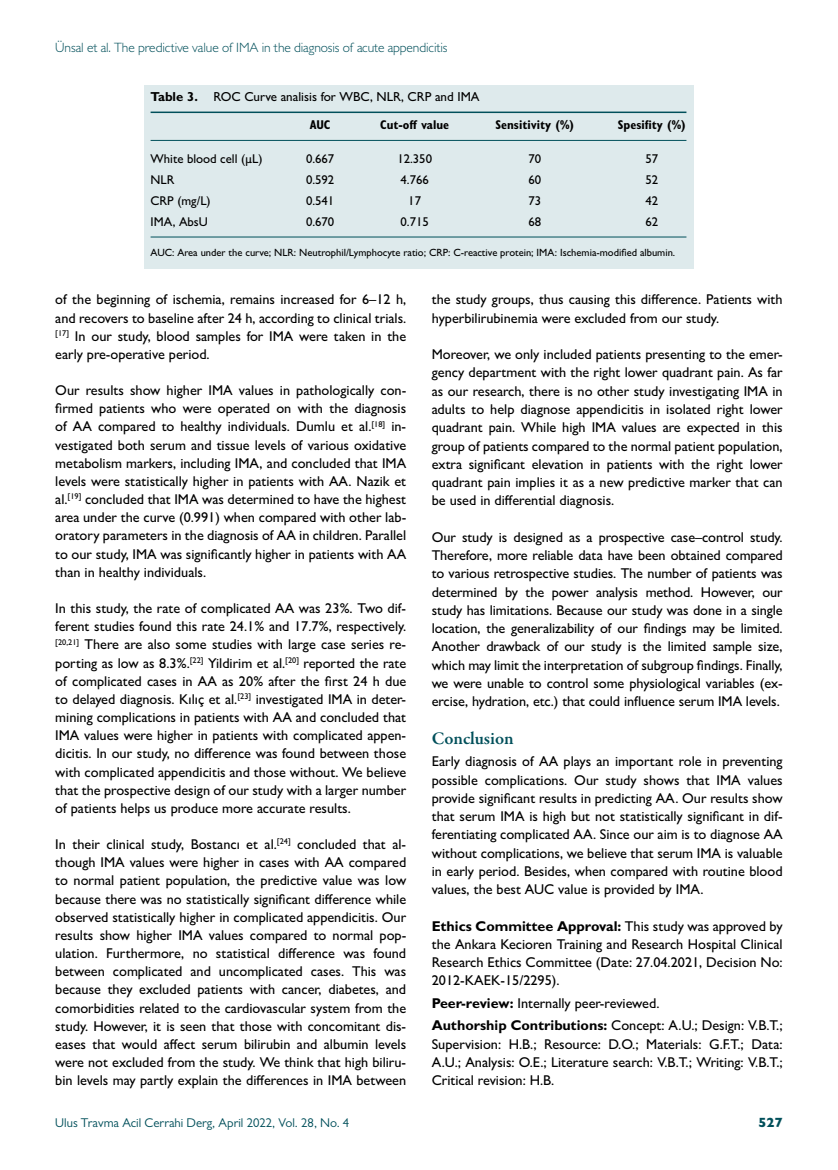
<style>
.page{position:relative;width:838px;height:1170px;background:#fff}
.page>*{position:absolute;margin:0;border:0;box-sizing:border-box;transform-origin:0 0}
.t1{font:600 18px "Garamond Premr Pro";letter-spacing:-.01em;color:#004f5a}
.t2{font:500 14.25px/18.1px "Gill Sans MT Pro";color:#000;text-align:justify}
.t3{font:300 13.5px "Gill Sans MT Pro";letter-spacing:-.005em;color:#004f5a}
.t4{font:800 13.5px "Gill Sans MT Pro";color:#004f5a}
.t5{font:500 13.05px "Gill Sans MT Pro";color:#000}
.t6{font:500 12.75px "Gill Sans MT Pro";color:#000}
.t7{font:12.75px "Gill Sans MT Pro";color:#004f5a}
.t8{font:700 condensed 12.75px "Gill Sans MT Pro";color:#000}
.t9{font:500 10.5px "Gill Sans MT Pro";color:#000}
.s1{font-weight:700}
</style>
<div class="page">
<div style="left:144px;top:85px;width:550px;height:183px;background:#deeaec"></div>
<hr style="left:151px;top:111px;width:535px;height:2px;background:#004f5a">
<hr style="left:151px;top:140px;width:535px;height:1px;background:#004f5a">
<hr style="left:151px;top:237px;width:535px;height:1px;background:#004f5a">
<p class="t3" style="left:55px;top:39px;width:394px">Ünsal et al. The predictive value of IMA in the diagnosis of acute appendicitis</p>
<p class="t5" style="left:151px;top:89px;width:330px"><span class="s1">Table 3.</span> ROC Curve analisis for WBC, NLR, CRP and IMA</p>
<p class="t8" style="left:310px;top:117px;width:22px">AUC</p>
<p class="t8" style="left:380px;top:117px;width:70px">Cut-off value</p>
<p class="t8" style="left:495px;top:117px;width:80px">Sensitivity (%)</p>
<p class="t8" style="left:618px;top:117px;width:69px">Spesifity (%)</p>
<p class="t6" style="left:151px;top:151px;width:114px">White blood cell (μL)</p>
<p class="t6" style="left:306px;top:151px;width:30px">0.667</p>
<p class="t6" style="left:397px;top:151px;width:36px">12.350</p>
<p class="t6" style="left:528px;top:151px;width:14px">70</p>
<p class="t6" style="left:645px;top:151px;width:14px">57</p>
<p class="t6" style="left:151px;top:172px;width:25px">NLR</p>
<p class="t6" style="left:306px;top:172px;width:30px">0.592</p>
<p class="t6" style="left:400px;top:172px;width:30px">4.766</p>
<p class="t6" style="left:528px;top:172px;width:14px">60</p>
<p class="t6" style="left:645px;top:172px;width:14px">52</p>
<p class="t6" style="left:151px;top:193px;width:62px">CRP (mg/L)</p>
<p class="t6" style="left:306px;top:193px;width:30px">0.541</p>
<p class="t6" style="left:408px;top:193px;width:14px">17</p>
<p class="t6" style="left:528px;top:193px;width:14px">73</p>
<p class="t6" style="left:645px;top:193px;width:14px">42</p>
<p class="t6" style="left:151px;top:214px;width:59px">IMA, AbsU</p>
<p class="t6" style="left:306px;top:214px;width:30px">0.670</p>
<p class="t6" style="left:400px;top:214px;width:30px">0.715</p>
<p class="t6" style="left:528px;top:214px;width:14px">68</p>
<p class="t6" style="left:645px;top:214px;width:14px">62</p>
<p class="t9" style="left:151px;top:246px;width:526px">AUC: Area under the curve; NLR: Neutrophil/Lymphocyte ratio; CRP: C-reactive protein; IMA: Ischemia-modified albumin.</p>
<p class="t2" style="left:55px;top:290px;width:352px">of the beginning of ischemia, remains increased for 6–12 h, and recovers to baseline after 24 h, according to clinical trials. <sup>[17]</sup> In our study, blood samples for IMA were taken in the early pre-operative period.</p>
<p class="t2" style="left:55px;top:381px;width:352px">Our results show higher IMA values in pathologically con&shy;firmed patients who were operated on with the diagnosis of AA compared to healthy individuals. Dumlu et al.<sup>[18]</sup> in&shy;vestigated both serum and tissue levels of various oxidative metabolism markers, including IMA, and concluded that IMA levels were statistically higher in patients with AA. Nazik et al.<sup>[19]</sup> concluded that IMA was determined to have the highest area under the curve (0.991) when compared with other lab&shy;oratory parameters in the diagnosis of AA in children. Parallel to our study, IMA was significantly higher in patients with AA than in healthy individuals.</p>
<p class="t2" style="left:55px;top:599px;width:352px">In this study, the rate of complicated AA was 23%. Two dif&shy;ferent studies found this rate 24.1% and 17.7%, respectively. <sup>[20,21]</sup> There are also some studies with large case series re&shy;porting as low as 8.3%.<sup>[22]</sup> Yildirim et al.<sup>[20]</sup> reported the rate of complicated cases in AA as 20% after the first 24 h due to delayed diagnosis. Kılıç et al.<sup>[23]</sup> investigated IMA in deter&shy;mining complications in patients with AA and concluded that IMA values were higher in patients with complicated appen&shy;dicitis. In our study, no difference was found between those with complicated appendicitis and those without. We believe that the prospective design of our study with a larger number of patients helps us produce more accurate results.</p>
<p class="t2" style="left:55px;top:835px;width:352px">In their clinical study, Bostancı et al.<sup>[24]</sup> concluded that al&shy;though IMA values were higher in cases with AA compared to normal patient population, the predictive value was low because there was no statistically significant difference while observed statistically higher in complicated appendicitis. Our results show higher IMA values compared to normal pop&shy;ulation. Furthermore, no statistical difference was found between complicated and uncomplicated cases. This was because they excluded patients with cancer, diabetes, and comorbidities related to the cardiovascular system from the study. However, it is seen that those with concomitant dis&shy;eases that would affect serum bilirubin and albumin levels were not excluded from the study. We think that high biliru&shy;bin levels may partly explain the differences in IMA between</p>
<p class="t2" style="left:432px;top:290px;width:352px">the study groups, thus causing this difference. Patients with hyperbilirubinemia were excluded from our study.</p>
<p class="t2" style="left:432px;top:345px;width:352px">Moreover, we only included patients presenting to the emer&shy;gency department with the right lower quadrant pain. As far as our research, there is no other study investigating IMA in adults to help diagnose appendicitis in isolated right lower quadrant pain. While high IMA values are expected in this group of patients compared to the normal patient population, extra significant elevation in patients with the right lower quadrant pain implies it as a new predictive marker that can be used in differential diagnosis.</p>
<p class="t2" style="left:432px;top:527px;width:352px">Our study is designed as a prospective case–control study.<br>Therefore, more reliable data have been obtained compared to various retrospective studies. The number of patients was determined by the power analysis method. However, our study has limitations. Because our study was done in a single location, the generalizability of our findings may be limited.<br>Another drawback of our study is the limited sample size, which may limit the interpretation of subgroup findings. Finally, we were unable to control some physiological variables (ex&shy;ercise, hydration, etc.) that could influence serum IMA levels.</p>
<p class="t1" style="left:432px;top:727px;width:83px">Conclusion</p>
<p class="t2" style="left:432px;top:752px;width:352px">Early diagnosis of AA plays an important role in preventing possible complications. Our study shows that IMA values provide significant results in predicting AA. Our results show that serum IMA is high but not statistically significant in dif&shy;ferentiating complicated AA. Since our aim is to diagnose AA without complications, we believe that serum IMA is valuable in early period. Besides, when compared with routine blood values, the best AUC value is provided by IMA.</p>
<p class="t2" style="left:432px;top:916px;width:352px"><span class="s1">Ethics Committee Approval:</span> This study was approved by the Ankara Kecioren Training and Research Hospital Clinical Research Ethics Committee (Date: 27.04.2021, Decision No:<br>2012-KAEK-15/2295).</p>
<p class="t2" style="left:432px;top:991px;width:352px;line-height:22.5px"><span class="s1">Peer-review:</span> Internally peer-reviewed.<br><span class="s1">Authorship Contributions:</span> Concept: A.U.; Design: V.B.T.;</p>
<p class="t2" style="left:432px;top:1034px;width:352px">Supervision: H.B.; Resource: D.O.; Materials: G.F.T.; Data:<br>A.U.; Analysis: O.E.; Literature search: V.B.T.; Writing: V.B.T.; Critical revision: H.B.</p>
<p class="t7" style="left:55px;top:1115px;width:295px">Ulus Travma Acil Cerrahi Derg, April 2022, Vol. 28, No. 4</p>
<p class="t4" style="left:758px;top:1114px;width:26px">527</p>
</div>
